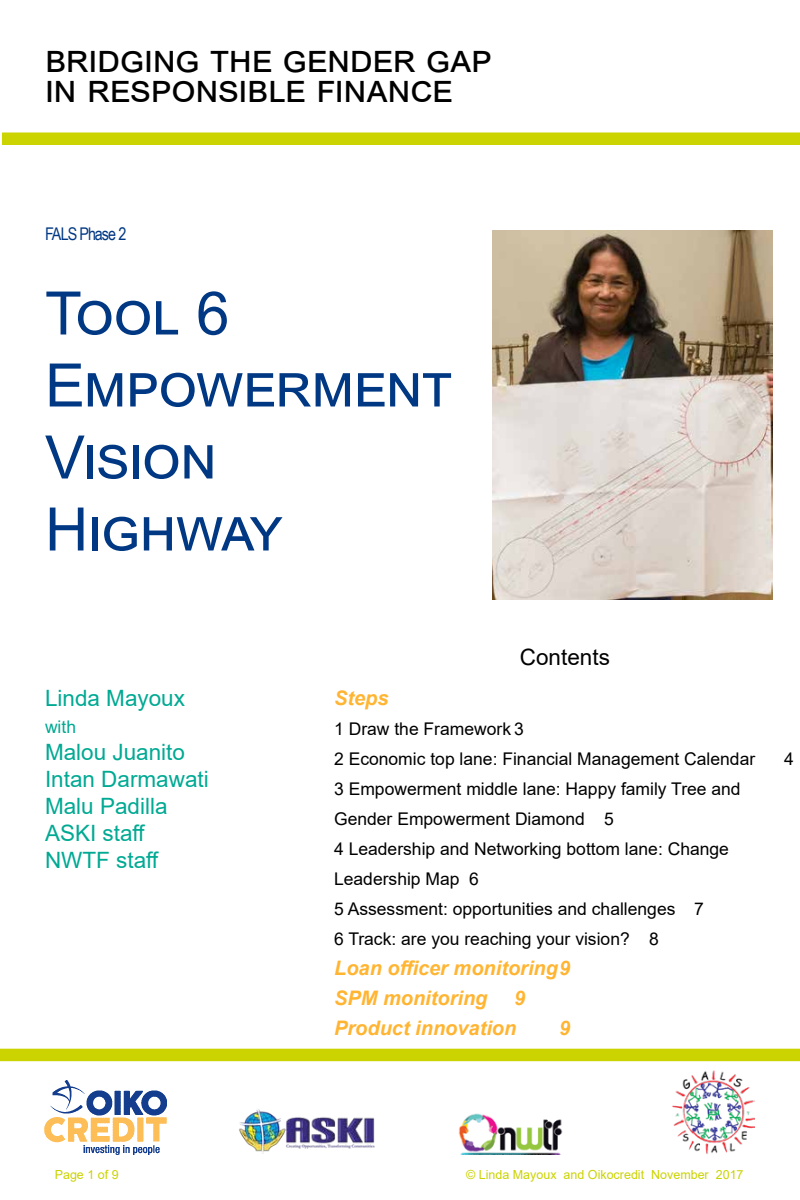
<style>
.page{position:relative;width:800px;height:1200px;background:#fff}
.page>*{position:absolute;margin:0;border:0;box-sizing:border-box;transform-origin:0 0}
.t1{font:60px/72px "Arial";letter-spacing:-.02em;color:#003883}
.t2{font:37.5px/30px "Arial";letter-spacing:-.01em;color:#000}
.t3{font:22.5px/27px "Arial";color:#00a993}
.t4{font:22.5px "Arial";color:#000}
.t5{font:italic 700 20px/30px "Arial";color:#ffb532}
.t6{font:17.5px/30px "Arial";color:#000}
.t7{font:17.5px "Arial Narrow";letter-spacing:-.06em;color:#003883}
.t8{font:17.5px "Arial";color:#00a993}
.t9{font:12.5px "Arial";color:#cbd300}
</style>
<div class="page">
<img style="left:673px;top:1070px;width:82px;height:84px">
<div style="left:2px;top:132px;width:798px;height:13px;background:#cbd300"></div>
<div style="left:0;top:1049px;width:800px;height:12px;background:#cbd300"></div>
<img style="left:45px;top:1081px;width:121px;height:74px">
<img style="left:239px;top:1109px;width:136px;height:45px">
<img style="left:458px;top:1113px;width:105px;height:42px">
<img style="left:492px;top:230px;width:281px;height:370px">
<h2 class="t2" style="left:45px;top:44px;width:449px">bridging the gender gap in responsible finance</h2>
<p class="t7" style="left:45px;top:221px;width:83px">FALS Phase 2</p>
<h1 class="t1" style="left:45px;top:277px;width:409px">Tool 6<br>Empowerment<br>Vision<br>Highway</h1>
<p class="t3" style="left:45px;top:685px;width:142px">Linda Mayoux</p>
<p class="t8" style="left:45px;top:715px;width:33px">with</p>
<p class="t3" style="left:45px;top:739px;width:165px">Malou Juanito<br>Intan Darmawati<br>Malu Padilla<br>ASKI staff<br>NWTF staff</p>
<p class="t4" style="left:520px;top:642px;width:92px">Contents</p>
<p class="t5" style="left:334px;top:684px;width:56px">Steps</p>
<p class="t6" style="left:334px;top:714px;width:423px">1 Draw the Framework 3<br>2 Economic top lane: Financial Management Calendar</p>
<p class="t6" style="left:334px;top:774px;width:408px">3 Empowerment middle lane: Happy family Tree and Gender Empowerment Diamond 5<br>4 Leadership and Networking bottom lane: Change Leadership Map 6<br>5 Assessment: opportunities and challenges 7<br>6 Track: are you reaching your vision? 8</p>
<p class="t5" style="left:334px;top:954px;width:238px">Loan officer monitoring9<br>SPM monitoring</p>
<p class="t5" style="left:334px;top:984px;width:193px;text-indent:180px">9<br>Product innovation</p>
<p class="t5" style="left:559px;top:1014px;width:13px">9</p>
<p class="t6" style="left:784px;top:744px;width:11px">4</p>
<p class="t9" style="left:55px;top:1166px;width:65px">Page 1 of 9</p>
<p class="t9" style="left:466px;top:1166px;width:279px">© Linda Mayoux and Oikocredit November 2017</p>
</div>
